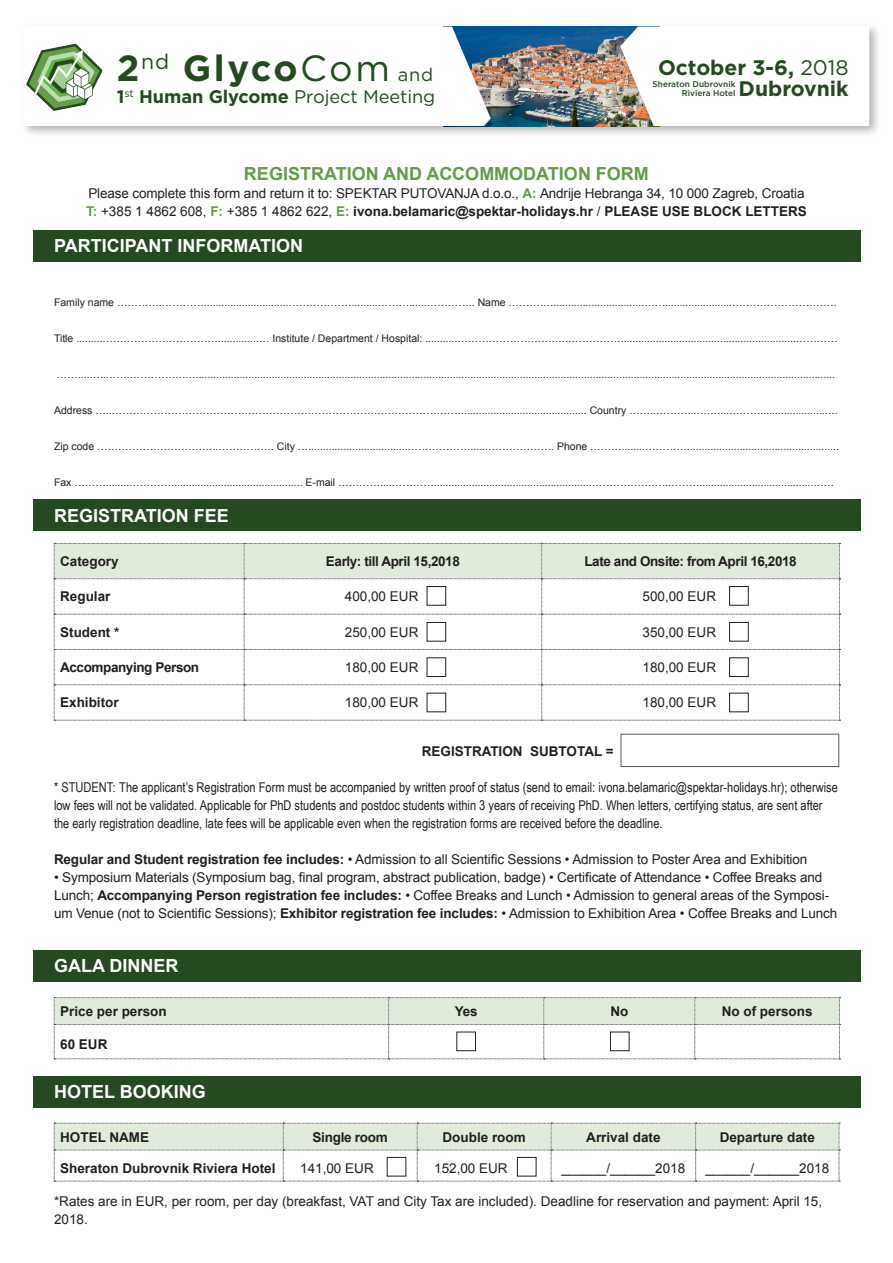
<style>
.page{position:relative;width:893px;height:1263px;background:#fff}
.page>*{position:absolute;margin:0;border:0;box-sizing:border-box;transform-origin:0 0}
.t1{font:700 36.45px "Gotham";letter-spacing:.06em;color:#254921}
.t2{font:700 21px/20.4px "Gotham";color:#254921;text-align:right}
.t3{font:18.15px "Gotham";letter-spacing:-.005em;color:#254921}
.t4{font:700 18px "Arial";color:#fff}
.t5{font:700 18px "Arial";color:#649c4b}
.t6{font:13.5px/18px "Arial";letter-spacing:-.01em;color:#231f20}
.t7{font:13.5px/18px "Arial Narrow";color:#231f20}
.t8{font:700 13.5px "Arial";color:#231f20}
.t9{font:700 13.5px "Arial";letter-spacing:-.03em;color:#231f20}
.t10{font:700 13.5px "Arial";letter-spacing:-.02em;color:#231f20}
.t11{font:10.5px "Arial";color:#231f20}
.t12{font:500 8.25px/8.9px "Gotham";color:#254921;text-align:right}
.s1{font-weight:400}
.s2{font-weight:400;font-size:18.15px}
.s3{font-weight:700}
.s4{font-weight:700;color:#649c4b}
.s5{color:#649c4b}
</style>
<div class="page">
<div style="left:33px;top:230px;width:827px;height:31px;background:#254921"></div>
<div style="left:33px;top:1076px;width:827px;height:31px;background:#254921"></div>
<div style="left:33px;top:950px;width:827px;height:31px;background:#254921"></div>
<div style="left:33px;top:500px;width:827px;height:31px;background:#254921"></div>
<svg style="left:54px;top:543px;width:786px;height:178px"></svg>
<svg style="left:54px;top:1123px;width:786px;height:59px"></svg>
<svg style="left:54px;top:997px;width:786px;height:62px"></svg>
<div style="left:457px;top:1032px;width:18px;height:19px;background:#fff"></div>
<div style="left:456px;top:1032px;width:20px;height:19px;border:1px solid #231f20"></div>
<div style="left:610px;top:1032px;width:19px;height:19px;background:#fff"></div>
<div style="left:610px;top:1032px;width:19px;height:19px;border:1px solid #231f20"></div>
<div style="left:427px;top:586px;width:19px;height:19px;background:#fff"></div>
<div style="left:427px;top:586px;width:19px;height:20px;border:1px solid #231f20"></div>
<div style="left:427px;top:622px;width:19px;height:19px;background:#fff"></div>
<div style="left:427px;top:622px;width:19px;height:19px;border:1px solid #231f20"></div>
<div style="left:427px;top:658px;width:19px;height:18px;background:#fff"></div>
<div style="left:427px;top:657px;width:19px;height:20px;border:1px solid #231f20"></div>
<div style="left:427px;top:693px;width:19px;height:19px;background:#fff"></div>
<div style="left:427px;top:693px;width:19px;height:19px;border:1px solid #231f20"></div>
<div style="left:730px;top:586px;width:18px;height:19px;background:#fff"></div>
<div style="left:729px;top:586px;width:20px;height:20px;border:1px solid #231f20"></div>
<div style="left:730px;top:622px;width:18px;height:19px;background:#fff"></div>
<div style="left:729px;top:622px;width:20px;height:19px;border:1px solid #231f20"></div>
<div style="left:730px;top:658px;width:18px;height:18px;background:#fff"></div>
<div style="left:729px;top:657px;width:20px;height:20px;border:1px solid #231f20"></div>
<div style="left:730px;top:693px;width:18px;height:19px;background:#fff"></div>
<div style="left:729px;top:693px;width:20px;height:19px;border:1px solid #231f20"></div>
<div style="left:20px;top:23px;width:862px;height:116px;background:#231f20;opacity:.33"></div>
<div style="left:24px;top:27px;width:845px;height:99px;background:#fff"></div>
<img style="left:491px;top:27px;width:129px;height:99px">
<svg style="left:452px;top:27px;width:39px;height:99px"></svg>
<img style="left:620px;top:27px;width:34px;height:99px">
<img style="left:26px;top:43px;width:77px;height:68px">
<div style="left:621px;top:734px;width:218px;height:33px;border:1px solid #57585a"></div>
<div style="left:387px;top:1157px;width:19px;height:19px;background:#fff"></div>
<div style="left:387px;top:1157px;width:19px;height:19px;border:1px solid #231f20"></div>
<div style="left:517px;top:1157px;width:19px;height:19px;background:#fff"></div>
<div style="left:517px;top:1157px;width:19px;height:19px;border:1px solid #231f20"></div>
<p class="t1" style="left:117px;top:44px;width:318px">2<sup>nd</sup> Glyco<span class="s1">Com</span> <span class="s2">and</span></p>
<p class="t3" style="left:117px;top:85px;width:320px"><span class="s3">1</span><sup>st</sup> <span class="s3">Human Glycome</span> Project Meeting</p>
<p class="t2" style="left:658px;top:58px;width:192px">October 3-6, <span class="s1">2018<br></span>Dubrovnik</p>
<p class="t12" style="left:653px;top:80px;width:85px">Sheraton Dubrovnik<br>Riviera Hotel</p>
<p class="t5" style="left:244px;top:162px;width:406px">REGISTRATION AND ACCOMMODATION FORM</p>
<p class="t6" style="left:88px;top:184px;width:718px">Please complete this form and return it to: SPEKTAR PUTOVANJA d.o.o., <span class="s4">A:</span> Andrije Hebranga 34, 10 000 Zagreb, Croatia</p>
<p class="t8" style="left:86px;top:202px;width:722px"><span class="s5">T:</span> <span class="s1">+385 1 4862 608,</span> <span class="s5">F:</span> <span class="s1">+385 1 4862 622,</span> <span class="s5">E:</span> ivona.belamaric@spektar-holidays.hr <span class="s1">/</span> PLEASE USE BLOCK LETTERS</p>
<p class="t4" style="left:54px;top:234px;width:250px">PARTICIPANT INFORMATION</p>
<p class="t11" style="left:54px;top:295px;width:785px">Family name ………….………….............................……………….........………......………….. Name ……….…..............................……........................…………………………</p>
<p class="t11" style="left:54px;top:331px;width:785px">Title .........……………………………..............… Institute / Department / Hospital: ...........……………………….….……………............................................................…………</p>
<p class="t11" style="left:57px;top:367px;width:780px">……....…..…….…………….…...........................................................................................................................................................................................................................</p>
<p class="t11" style="left:54px;top:403px;width:786px">Address …..………………………………………………………………….……………………........................................... Country ……..………...……....……….......................…</p>
<p class="t11" style="left:54px;top:439px;width:786px">Zip code ……………………………..……………. City …..................................………………......………………. Phone ………........…………....................................................</p>
<p class="t11" style="left:54px;top:475px;width:782px">Fax ………........…………............................................. E-mail …………....………….....................................................…………………..……….......................................……</p>
<p class="t4" style="left:54px;top:504px;width:176px">REGISTRATION FEE</p>
<p class="t8" style="left:60px;top:552px;width:60px">Category</p>
<p class="t9" style="left:326px;top:552px;width:135px">Early: till April 15,2018</p>
<p class="t9" style="left:584px;top:552px;width:214px">Late and Onsite: from April 16,2018</p>
<p class="t8" style="left:60px;top:588px;width:52px">Regular</p>
<p class="t6" style="left:345px;top:588px;width:75px">400,00 EUR</p>
<p class="t6" style="left:642px;top:588px;width:75px">500,00 EUR</p>
<p class="t8" style="left:60px;top:623px;width:61px">Student *</p>
<p class="t6" style="left:345px;top:623px;width:75px">250,00 EUR</p>
<p class="t6" style="left:642px;top:623px;width:75px">350,00 EUR</p>
<p class="t9" style="left:60px;top:658px;width:140px">Accompanying Person</p>
<p class="t6" style="left:345px;top:658px;width:75px">180,00 EUR</p>
<p class="t6" style="left:642px;top:658px;width:75px">180,00 EUR</p>
<p class="t8" style="left:60px;top:694px;width:60px">Exhibitor</p>
<p class="t6" style="left:345px;top:694px;width:75px">180,00 EUR</p>
<p class="t6" style="left:642px;top:694px;width:75px">180,00 EUR</p>
<p class="t8" style="left:422px;top:742px;width:193px">REGISTRATION SUBTOTAL =</p>
<p class="t7" style="left:54px;top:778px;width:785px">* STUDENT: The applicant’s Registration Form must be accompanied by written proof of status (send to email: ivona.belamaric@spektar-holidays.hr); otherwise</p>
<p class="t7" style="left:54px;top:796px;width:770px">low fees will not be validated. Applicable for PhD students and postdoc students within 3 years of receiving PhD. When letters, certifying status, are sent after the early registration deadline, late fees will be applicable even when the registration forms are received before the deadline.</p>
<p class="t6" style="left:54px;top:850px;width:755px"><span class="s3">Regular and Student registration fee includes:</span> • Admission to all Scientific Sessions • Admission to Poster Area and Exhibition</p>
<p class="t6" style="left:54px;top:868px;width:785px">• Symposium Materials (Symposium bag, final program, abstract publication, badge) • Certificate of Attendance • Coffee Breaks and<br>Lunch; <span class="s3">Accompanying Person registration fee includes:</span> • Coffee Breaks and Lunch • Admission to general areas of the Symposi&shy;um Venue (not to Scientific Sessions); <span class="s3">Exhibitor registration fee includes:</span> • Admission to Exhibition Area • Coffee Breaks and Lunch</p>
<p class="t4" style="left:54px;top:954px;width:126px">GALA DINNER</p>
<p class="t8" style="left:60px;top:1002px;width:108px">Price per person</p>
<p class="t8" style="left:455px;top:1002px;width:24px">Yes</p>
<p class="t8" style="left:610px;top:1002px;width:19px">No</p>
<p class="t8" style="left:722px;top:1002px;width:92px">No of persons</p>
<p class="t8" style="left:60px;top:1035px;width:49px">60 EUR</p>
<p class="t4" style="left:54px;top:1080px;width:153px">HOTEL BOOKING</p>
<p class="t8" style="left:60px;top:1128px;width:91px">HOTEL NAME</p>
<p class="t10" style="left:312px;top:1128px;width:77px">Single room</p>
<p class="t8" style="left:442px;top:1128px;width:85px">Double room</p>
<p class="t8" style="left:586px;top:1128px;width:76px">Arrival date</p>
<p class="t8" style="left:720px;top:1128px;width:97px">Departure date</p>
<p class="t8" style="left:60px;top:1159px;width:217px">Sheraton Dubrovnik Riviera Hotel</p>
<p class="t6" style="left:300px;top:1159px;width:75px">141,00 EUR</p>
<p class="t6" style="left:434px;top:1159px;width:75px">152,00 EUR</p>
<p class="t6" style="left:561px;top:1159px;width:125px">______/______2018</p>
<p class="t6" style="left:705px;top:1159px;width:125px">______/______2018</p>
<p class="t6" style="left:54px;top:1192px;width:770px">*Rates are in EUR, per room, per day (breakfast, VAT and City Tax are included). Deadline for reservation and payment: April 15,<br>2018.</p>
</div>
